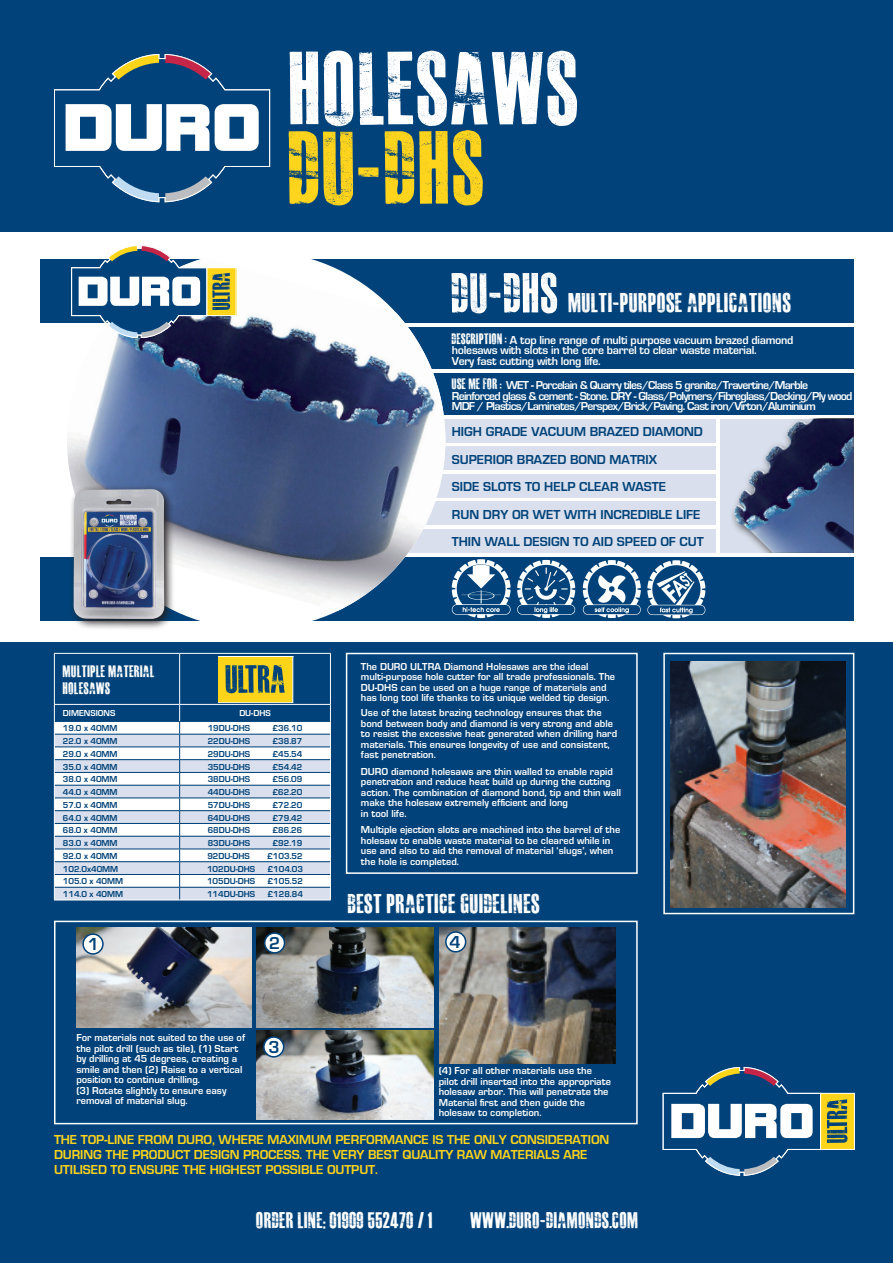
<style>
.page{position:relative;width:893px;height:1263px;background:#fff}
.page>*{position:absolute;margin:0;border:0;box-sizing:border-box;transform-origin:0 0}
.t1{font:102px "MASTERPLANCOMPLETE";color:#fff}
.t2{font:102px "MASTERPLANCOMPLETE";color:#fed41d}
.t3{font:27px "MASTERPLANCOMPLETE";color:#fff}
.t4{font:22.5px "MASTERPLANCOMPLETE";color:#fff}
.t5{font:18px "Eurose";color:#004279}
.t6{font:16.5px/16.5px "MASTERPLANCOMPLETE";letter-spacing:.005em;color:#fff}
.t7{font:13.5px/15px "Eurose";letter-spacing:-.005em;color:#fed41d}
.t8{font:13.5px/27.6px "Eurose";color:#004279}
.t9{font:12px/10.5px "Eurose";letter-spacing:-.06em;color:#fff}
.t10{font:12px/10.5px "Eurose";letter-spacing:-.02em;color:#fff}
.t11{font:10.5px/10.5px "Eurose";color:#fff}
.t12{font:9px "Eurose";color:#004279}
.t13{font:9px "Eurose";color:#fff}
.s1{font-size:55.5px}
.s2{font-family:"MASTERPLANCOMPLETE";font-size:15px}
</style>
<div class="page">
<div style="left:0;top:642px;width:893px;height:621px;background:#004279"></div>
<div style="left:346px;top:653px;width:292px;height:221px;border:2px solid #fff"></div>
<div style="left:54px;top:921px;width:584px;height:203px;border:2px solid #fff"></div>
<div style="left:0;top:0;width:893px;height:232px;background:#004279"></div>
<svg style="left:54px;top:54px;width:216px;height:148px"></svg>
<svg style="left:663px;top:1067px;width:158px;height:108px"></svg>
<div style="left:821px;top:1093px;width:33px;height:56px;background:#fcd41a"></div>
<div style="left:820px;top:1093px;width:35px;height:57px;border:1px solid #fff"></div>
<svg style="left:827px;top:1099px;width:20px;height:44px"></svg>
<hr style="left:54px;top:900px;width:126px;height:1px;background:#fff">
<hr style="left:180px;top:900px;width:151px;height:1px;background:#fff">
<svg style="left:54px;top:653px;width:277px;height:247px"></svg>
<img style="left:77px;top:928px;width:174px;height:100px">
<div style="left:83px;top:934px;width:20px;height:20px;background:#fff;border-radius:50%"></div>
<div style="left:82px;top:933px;width:22px;height:22px;border:2px solid #004279;border-radius:50%"></div>
<img style="left:257px;top:928px;width:176px;height:100px">
<img style="left:439px;top:928px;width:177px;height:135px">
<div style="left:265px;top:933px;width:19px;height:20px;background:#fff;border-radius:50%"></div>
<div style="left:264px;top:932px;width:21px;height:21px;border:2px solid #004279;border-radius:50%"></div>
<img style="left:257px;top:1031px;width:176px;height:88px">
<div style="left:264px;top:1037px;width:20px;height:20px;background:#fff;border-radius:50%"></div>
<div style="left:263px;top:1036px;width:21px;height:21px;border:2px solid #004279;border-radius:50%"></div>
<div style="left:446px;top:932px;width:20px;height:20px;background:#fff;border-radius:50%"></div>
<div style="left:445px;top:931px;width:21px;height:21px;border:2px solid #004279;border-radius:50%"></div>
<div style="left:663px;top:653px;width:191px;height:261px;border:2px solid #fff"></div>
<img style="left:671px;top:662px;width:174px;height:246px">
<div style="left:303px;top:529px;width:412px;height:24px;background:#d9dfec"></div>
<div style="left:303px;top:502px;width:412px;height:23px;background:#d9dfec"></div>
<div style="left:303px;top:474px;width:412px;height:23px;background:#d9dfec"></div>
<div style="left:303px;top:446px;width:412px;height:24px;background:#d9dfec"></div>
<div style="left:303px;top:419px;width:412px;height:23px;background:#d9dfec"></div>
<div style="left:303px;top:373px;width:551px;height:42px;background:#004279"></div>
<div style="left:303px;top:327px;width:551px;height:42px;background:#004279"></div>
<svg style="left:40px;top:557px;width:814px;height:64px;background:#29608e"></svg>
<div style="left:40px;top:259px;width:814px;height:64px;background:#004279"></div>
<img style="left:67px;top:259px;width:378px;height:352px">
<img style="left:452px;top:559px;width:27px;height:39px">
<img style="left:517px;top:560px;width:28px;height:39px">
<svg style="left:68px;top:484px;width:107px;height:145px"></svg>
<img style="left:74px;top:489px;width:90px;height:130px">
<img style="left:583px;top:560px;width:28px;height:39px">
<img style="left:647px;top:560px;width:27px;height:38px">
<div style="left:720px;top:419px;width:134px;height:134px;background:#d9dfec"></div>
<img style="left:734px;top:419px;width:120px;height:134px">
<div style="left:207px;top:268px;width:29px;height:48px;background:#fcd41a"></div>
<svg style="left:71px;top:245px;width:159px;height:93px"></svg>
<h1 class="t1" style="left:289px;top:38px;width:293px">HOLESAWS</h1>
<h1 class="t2" style="left:289px;top:117px;width:199px">DU-DHS</h1>
<h2 class="t3" style="left:452px;top:289px;width:341px"><span class="s1">DU-DHS</span> MULTI-PURPOSE APPLICATIONS</h2>
<p class="t10" style="left:452px;top:334px;width:343px"><span class="s2">DESCRIPTION ;</span> A top line range of multi purpose vacuum brazed diamond holesaws with slots in the core barrel to clear waste material.<br>Very fast cutting with long life.</p>
<p class="t9" style="left:452px;top:380px;width:402px"><span class="s2">USE ME FOR ;</span> WET - Porcelain &amp; Quarry tiles/Class 5 granite/Travertine/Marble<br>Reinforced glass &amp; cement - Stone. DRY - Glass/Polymers/Fibreglass/Decking/Ply wood<br>MDF / Plastics/Laminates/Perspex/Brick/Paving. Cast iron/Virton/Aluminium</p>
<p class="t8" style="left:452px;top:418px;width:253px">HIGH GRADE VACUUM BRAZED DIAMOND<br>SUPERIOR BRAZED BOND MATRIX<br>SIDE SLOTS TO HELP CLEAR WASTE<br>RUN DRY OR WET WITH INCREDIBLE LIFE<br>THIN WALL DESIGN TO AID SPEED OF CUT</p>
<h3 class="t6" style="left:63px;top:663px;width:93px">MULTIPLE MATERIAL<br>HOLESAWS</h3>
<p class="t13" style="left:63px;top:709px;width:54px">DIMENSIONS</p>
<p class="t13" style="left:239px;top:709px;width:33px">DU-DHS</p>
<p class="t12" style="left:63px;top:723px;width:56px">19.0 x 40MM</p>
<p class="t12" style="left:208px;top:723px;width:44px">19DU-DHS</p>
<p class="t12" style="left:273px;top:723px;width:31px">£36.10</p>
<p class="t12" style="left:63px;top:736px;width:56px">22.0 x 40MM</p>
<p class="t12" style="left:208px;top:736px;width:44px">22DU-DHS</p>
<p class="t12" style="left:273px;top:736px;width:31px">£38.87</p>
<p class="t12" style="left:63px;top:749px;width:56px">29.0 x 40MM</p>
<p class="t12" style="left:208px;top:749px;width:44px">29DU-DHS</p>
<p class="t12" style="left:273px;top:749px;width:31px">£45.54</p>
<p class="t12" style="left:63px;top:762px;width:56px">35.0 x 40MM</p>
<p class="t12" style="left:208px;top:762px;width:44px">35DU-DHS</p>
<p class="t12" style="left:273px;top:762px;width:31px">£54.42</p>
<p class="t12" style="left:63px;top:774px;width:56px">38.0 x 40MM</p>
<p class="t12" style="left:208px;top:774px;width:44px">38DU-DHS</p>
<p class="t12" style="left:273px;top:774px;width:31px">£56.09</p>
<p class="t12" style="left:63px;top:787px;width:56px">44.0 x 40MM</p>
<p class="t12" style="left:208px;top:787px;width:44px">44DU-DHS</p>
<p class="t12" style="left:273px;top:787px;width:31px">£62.20</p>
<p class="t12" style="left:63px;top:800px;width:56px">57.0 x 40MM</p>
<p class="t12" style="left:208px;top:800px;width:44px">57DU-DHS</p>
<p class="t12" style="left:273px;top:800px;width:31px">£72.20</p>
<p class="t12" style="left:63px;top:813px;width:56px">64.0 x 40MM</p>
<p class="t12" style="left:208px;top:813px;width:44px">64DU-DHS</p>
<p class="t12" style="left:273px;top:813px;width:31px">£79.42</p>
<p class="t12" style="left:63px;top:825px;width:56px">68.0 x 40MM</p>
<p class="t12" style="left:208px;top:825px;width:44px">68DU-DHS</p>
<p class="t12" style="left:273px;top:825px;width:31px">£86.26</p>
<p class="t12" style="left:63px;top:838px;width:56px">83.0 x 40MM</p>
<p class="t12" style="left:208px;top:838px;width:44px">83DU-DHS</p>
<p class="t12" style="left:273px;top:838px;width:31px">£92.19</p>
<p class="t12" style="left:63px;top:851px;width:56px">92.0 x 40MM</p>
<p class="t12" style="left:207px;top:851px;width:44px">92DU-DHS</p>
<p class="t12" style="left:267px;top:851px;width:37px">£103.52</p>
<p class="t12" style="left:63px;top:864px;width:57px">102.0x40MM</p>
<p class="t12" style="left:207px;top:864px;width:50px">102DU-DHS</p>
<p class="t12" style="left:268px;top:864px;width:37px">£104.03</p>
<p class="t12" style="left:63px;top:877px;width:62px">105.0 x 40MM</p>
<p class="t12" style="left:207px;top:877px;width:50px">105DU-DHS</p>
<p class="t12" style="left:268px;top:877px;width:37px">£105.52</p>
<p class="t12" style="left:63px;top:889px;width:62px">114.0 x 40MM</p>
<p class="t12" style="left:207px;top:889px;width:50px">114DU-DHS</p>
<p class="t12" style="left:268px;top:889px;width:37px">£128.84</p>
<h3 class="t5" style="left:88px;top:934px;width:13px">1</h3>
<h3 class="t5" style="left:269px;top:933px;width:13px">2</h3>
<p class="t11" style="left:76px;top:1032px;width:170px">For materials not suited to the use of the pilot drill (such as tile), (1) Start by drilling at 45 degrees, creating a smile and then (2) Raise to a vertical position to continue drilling.<br>(3) Rotate slightly to ensure easy removal of material slug.</p>
<h3 class="t5" style="left:268px;top:1037px;width:13px">3</h3>
<p class="t11" style="left:361px;top:661px;width:256px">The DURO ULTRA Diamond Holesaws are the ideal multi-purpose hole cutter for all trade professionals. The DU-DHS can be used on a huge range of materials and has long tool life thanks to its unique welded tip design.</p>
<p class="t11" style="left:361px;top:708px;width:258px">Use of the latest brazing technology ensures that the bond between body and diamond is very strong and able to resist the excessive heat generated when drilling hard materials. This ensures longevity of use and consistent, fast penetration.</p>
<p class="t11" style="left:361px;top:766px;width:262px">DURO diamond holesaws are thin walled to enable rapid penetration and reduce heat build up during the cutting action. The combination of diamond bond, tip and thin wall make the holesaw extremely efficient and long<br>in tool life.</p>
<p class="t11" style="left:361px;top:825px;width:261px">Multiple ejection slots are machined into the barrel of the holesaw to enable waste material to be cleared while in use and also to aid the removal of material ‘slugs’, when the hole is completed.</p>
<h2 class="t3" style="left:348px;top:890px;width:194px">BEST PRACTICE GUIDELINES</h2>
<h3 class="t5" style="left:449px;top:932px;width:13px">4</h3>
<p class="t11" style="left:439px;top:1066px;width:174px">(4) For all other materials use the pilot drill inserted into the appropriate holesaw arbor. This will penetrate the Material first and then guide the holesaw to completion.</p>
<p class="t7" style="left:54px;top:1132px;width:557px">THE TOP-LINE FROM DURO, WHERE MAXIMUM PERFORMANCE IS THE ONLY CONSIDERATION<br>DURING THE PRODUCT DESIGN PROCESS. THE VERY BEST QUALITY RAW MATERIALS ARE<br>UTILISED TO ENSURE THE HIGHEST POSSIBLE OUTPUT.</p>
<h3 class="t4" style="left:256px;top:1209px;width:178px">ORDER LINE; 01909 552470 / 1</h3>
<h3 class="t4" style="left:471px;top:1209px;width:170px">WWW.DURO-DIAMONDS.COM</h3>
</div>
